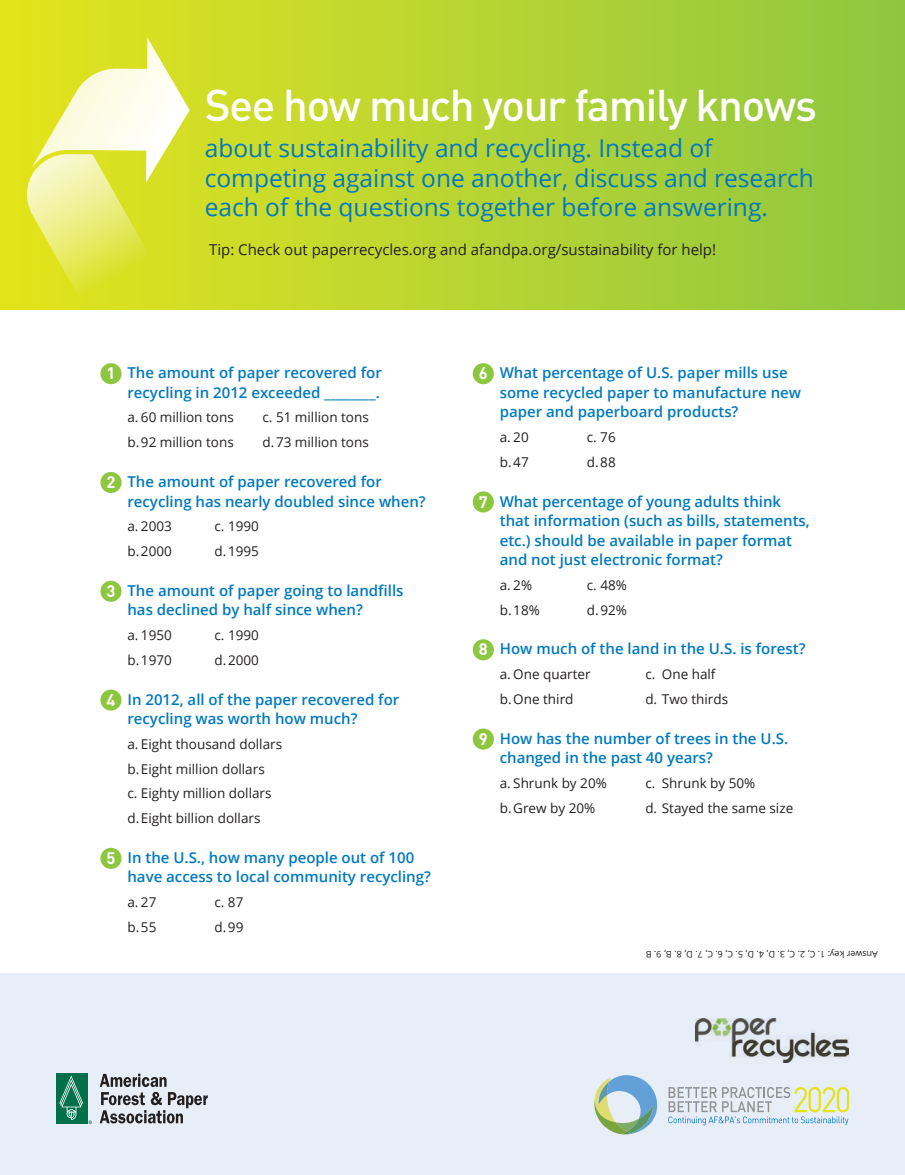
<style>
.page{position:relative;width:905px;height:1175px;background:#fff}
.page>*{position:absolute;margin:0;border:0;box-sizing:border-box;transform-origin:0 0}
.t1{font:500 43.8px "DIN";letter-spacing:-.03em;color:#fff}
.t2{font:24.45px/29.7px "Open Sans";color:#0079c1}
.t3{font:600 15px/19.5px "Open Sans";color:#0079c1}
.t4{font:15px "Open Sans";color:#231f20}
.t5{font:13.5px/24.8px "Open Sans";color:#231f20}
.t6{font:9px "Open Sans";color:#231f20}
.s1{font-family:"DIN";font-weight:700;font-size:16.5px;color:#fff}
</style>
<div class="page">
<div style="left:0;top:973px;width:904px;height:201px;background:#e7eef8"></div>
<div style="left:0;top:0;width:904px;height:310px;background:linear-gradient(to right,#e5e41e,#8fc642)"></div>
<div style="left:100px;top:363px;width:21px;height:21px;background:#8dc73f;border-radius:50%"></div>
<div style="left:100px;top:472px;width:21px;height:21px;background:#8dc73f;border-radius:50%"></div>
<div style="left:100px;top:580px;width:21px;height:22px;background:#8dc73f;border-radius:50%"></div>
<div style="left:100px;top:689px;width:21px;height:21px;background:#8dc73f;border-radius:50%"></div>
<div style="left:100px;top:847px;width:21px;height:22px;background:#8dc73f;border-radius:50%"></div>
<div style="left:473px;top:363px;width:21px;height:21px;background:#8dc73f;border-radius:50%"></div>
<div style="left:473px;top:491px;width:21px;height:21px;background:#8dc73f;border-radius:50%"></div>
<div style="left:473px;top:639px;width:21px;height:21px;background:#8dc73f;border-radius:50%"></div>
<div style="left:473px;top:728px;width:21px;height:21px;background:#8dc73f;border-radius:50%"></div>
<svg style="left:100px;top:1073px;width:108px;height:50px"></svg>
<div style="left:56px;top:1073px;width:31px;height:50px;background:#00704a"></div>
<svg style="left:59px;top:1075px;width:24px;height:45px"></svg>
<svg style="left:24px;top:38px;width:166px;height:263px;background:#e5e964"></svg>
<img style="left:695px;top:1018px;width:153px;height:44px">
<svg style="left:594px;top:1075px;width:64px;height:59px"></svg>
<svg style="left:668px;top:1087px;width:181px;height:38px"></svg>
<h1 class="t1" style="left:205px;top:77px;width:613px">See how much your family knows</h1>
<h2 class="t2" style="left:205px;top:132px;width:610px">about sustainability and recycling. Instead of competing against one another, discuss and research each of the questions together before answering.</h2>
<p class="t4" style="left:209px;top:239px;width:508px">Tip: Check out paperrecycles.org and afandpa.org/sustainability for help!</p>
<p class="t3" style="left:106px;top:363px;width:277px;text-align:right"><span class="s1">1</span> The amount of paper recovered for recycling in 2012 exceeded ________.</p>
<p class="t5" style="left:127px;top:405px;width:108px">a. 60 million tons</p>
<p class="t5" style="left:262px;top:405px;width:108px">c. 51 million tons</p>
<p class="t5" style="left:127px;top:429px;width:108px">b.92 million tons</p>
<p class="t5" style="left:262px;top:429px;width:108px">d.73 million tons</p>
<p class="t3" style="left:127px;top:471px;width:300px;text-indent:-21px"><span class="s1">2</span> The amount of paper recovered for recycling has nearly doubled since when?</p>
<p class="t5" style="left:127px;top:513px;width:46px">a. 2003</p>
<p class="t5" style="left:214px;top:513px;width:46px">c. 1990</p>
<p class="t5" style="left:127px;top:538px;width:46px">b.2000</p>
<p class="t5" style="left:214px;top:538px;width:46px">d.1995</p>
<p class="t3" style="left:127px;top:580px;width:277px;text-indent:-21px"><span class="s1">3</span> The amount of paper going to landfills has declined by half since when?</p>
<p class="t5" style="left:127px;top:622px;width:46px">a. 1950</p>
<p class="t5" style="left:214px;top:622px;width:46px">c. 1990</p>
<p class="t5" style="left:127px;top:647px;width:46px">b.1970</p>
<p class="t5" style="left:214px;top:647px;width:46px">d.2000</p>
<p class="t3" style="left:127px;top:689px;width:273px;text-indent:-21px"><span class="s1">4</span> In 2012, all of the paper recovered for recycling was worth how much?</p>
<p class="t5" style="left:127px;top:731px;width:156px">a. Eight thousand dollars b.Eight million dollars<br>c. Eighty million dollars d.Eight billion dollars</p>
<p class="t3" style="left:127px;top:847px;width:305px;text-indent:-21px"><span class="s1">5</span> In the U.S., how many people out of 100 have access to local community recycling?</p>
<p class="t5" style="left:127px;top:889px;width:30px">a. 27</p>
<p class="t5" style="left:214px;top:889px;width:30px">c. 87</p>
<p class="t5" style="left:127px;top:914px;width:30px">b.55</p>
<p class="t5" style="left:214px;top:914px;width:30px">d.99</p>
<p class="t3" style="left:499px;top:363px;width:303px;text-indent:-21px"><span class="s1">6</span> What percentage of U.S. paper mills use some recycled paper to manufacture new paper and paperboard products?</p>
<p class="t5" style="left:500px;top:424px;width:30px">a. 20</p>
<p class="t5" style="left:586px;top:424px;width:30px">c. 76</p>
<p class="t5" style="left:500px;top:449px;width:30px">b.47</p>
<p class="t5" style="left:586px;top:449px;width:30px">d.88</p>
<p class="t3" style="left:499px;top:491px;width:312px;text-indent:-21px"><span class="s1">7</span> What percentage of young adults think that information (such as bills, statements, etc.) should be available in paper format and not just electronic format?</p>
<p class="t5" style="left:500px;top:572px;width:34px">a. 2%</p>
<p class="t5" style="left:587px;top:572px;width:42px">c. 48%</p>
<p class="t5" style="left:500px;top:597px;width:42px">b.18%</p>
<p class="t5" style="left:587px;top:597px;width:42px">d.92%</p>
<p class="t3" style="left:479px;top:639px;width:328px"><span class="s1">8</span> How much of the land in the U.S. is forest?</p>
<p class="t5" style="left:500px;top:661px;width:92px">a. One quarter</p>
<p class="t5" style="left:645px;top:661px;width:72px">c. One half</p>
<p class="t5" style="left:500px;top:686px;width:75px">b.One third</p>
<p class="t5" style="left:645px;top:686px;width:84px">d. Two thirds</p>
<p class="t3" style="left:499px;top:728px;width:290px;text-indent:-21px"><span class="s1">9</span> How has the number of trees in the U.S. changed in the past 40 years?</p>
<p class="t5" style="left:500px;top:770px;width:109px">a. Shrunk by 20%</p>
<p class="t5" style="left:645px;top:770px;width:112px">c. Shrunk by 50%</p>
<p class="t5" style="left:500px;top:795px;width:97px">b.Grew by 20%</p>
<p class="t5" style="left:645px;top:795px;width:149px">d. Stayed the same size</p>
<p class="t6" style="left:878px;top:960px;width:233px;rotate:-180deg">Answer key: 1. C, 2. C, 3. D, 4. D, 5. C, 6. C, 7. D, 8. B, 9. B</p>
</div>
